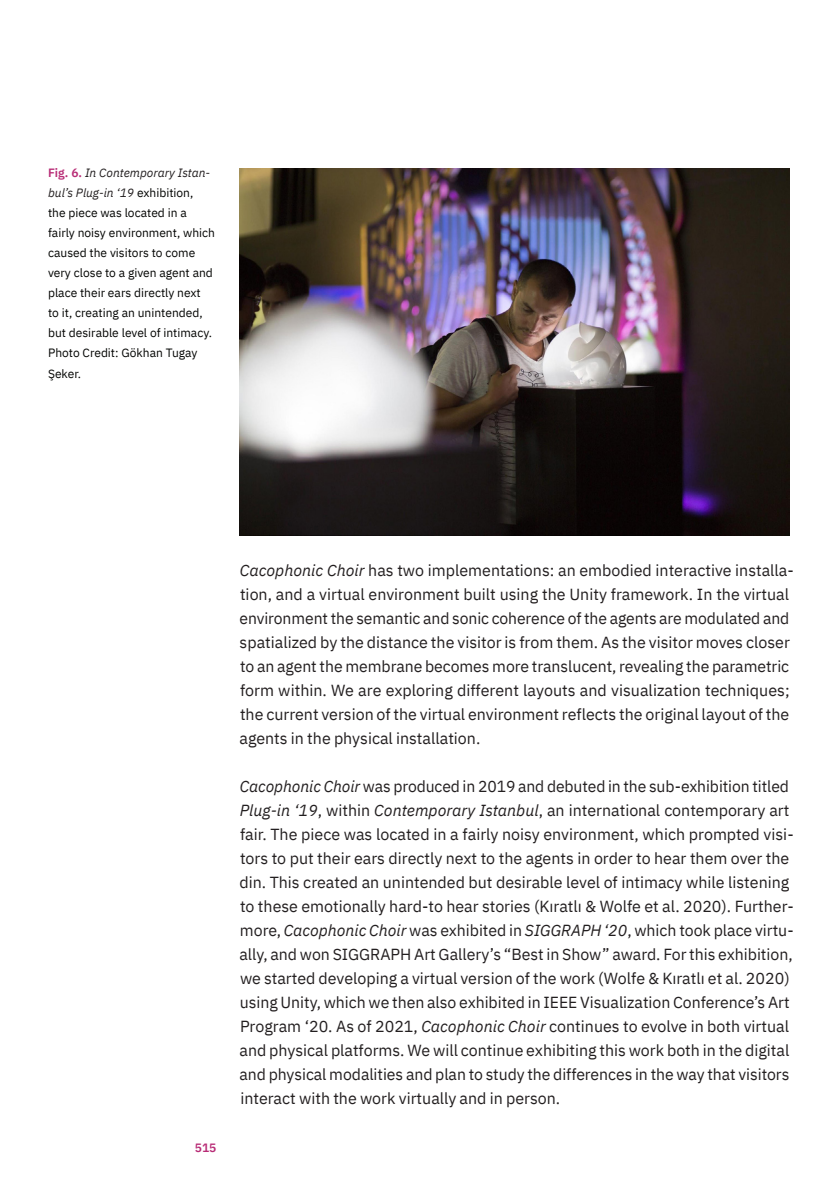
<style>
.page{position:relative;width:840px;height:1191px;background:#fff}
.page>*{position:absolute;margin:0;border:0;box-sizing:border-box;transform-origin:0 0}
.TXT{font:16px/24px "IBM Plex Sans";color:#231f20}
.REFS{font:12px/20px "IBM Plex Sans";color:#040503}
.t1{font:600 12px "IBM Plex Sans";color:#b82c76}
.s1{font-weight:600;color:#b82c76}
.s2{font-style:italic;color:#231f20}
.s3{font-style:italic}
</style>
<div class="page">
<img style="left:239px;top:168px;width:550px;height:367px">
<p class="REFS" style="left:48px;top:162px;width:168px"><span class="s1">Fig. 6.</span> <span class="s2">In Contemporary Istan&shy;bul’s Plug-in ‘19</span> exhibition,<br>the piece was located in a fairly noisy environment, which caused the visitors to come very close to a given agent and place their ears directly next<br>to it, creating an unintended, but desirable level of intimacy.<br>Photo Credit: Gökhan Tugay<br>Şeker.</p>
<p class="t1" style="left:195px;top:1138px;width:23px">515</p>
<p class="TXT" style="left:239px;top:557px;width:555px"><span class="s3">Cacophonic Choir</span> has two implementations: an embodied interactive installa&shy;tion, and a virtual environment built using the Unity framework. In the virtual environment the semantic and sonic coherence of the agents are modulated and spatialized by the distance the visitor is from them. As the visitor moves closer to an agent the membrane becomes more translucent, revealing the parametric form within. We are exploring different layouts and visualization techniques; the current version of the virtual environment reflects the original layout of the agents in the physical installation.</p>
<p class="TXT" style="left:239px;top:773px;width:555px"><span class="s3">Cacophonic Choir</span> was produced in 2019 and debuted in the sub-exhibition titled <span class="s3">Plug-in ‘19</span>, within <span class="s3">Contemporary Istanbul</span>, an international contemporary art fair. The piece was located in a fairly noisy environment, which prompted visi&shy;tors to put their ears directly next to the agents in order to hear them over the din. This created an unintended but desirable level of intimacy while listening to these emotionally hard-to hear stories (Kıratlı &amp; Wolfe et al. 2020). Further&shy;more, <span class="s3">Cacophonic Choir</span> was exhibited in <span class="s3">SIGGRAPH ‘20</span>, which took place virtu&shy;ally, and won SIGGRAPH Art Gallery’s “Best in Show” award. For this exhibition, we started developing a virtual version of the work (Wolfe &amp; Kıratlı et al. 2020) using Unity, which we then also exhibited in IEEE Visualization Conference’s Art Program ‘20. As of 2021, <span class="s3">Cacophonic Choir</span> continues to evolve in both virtual and physical platforms. We will continue exhibiting this work both in the digital and physical modalities and plan to study the differences in the way that visitors interact with the work virtually and in person.</p>
</div>
